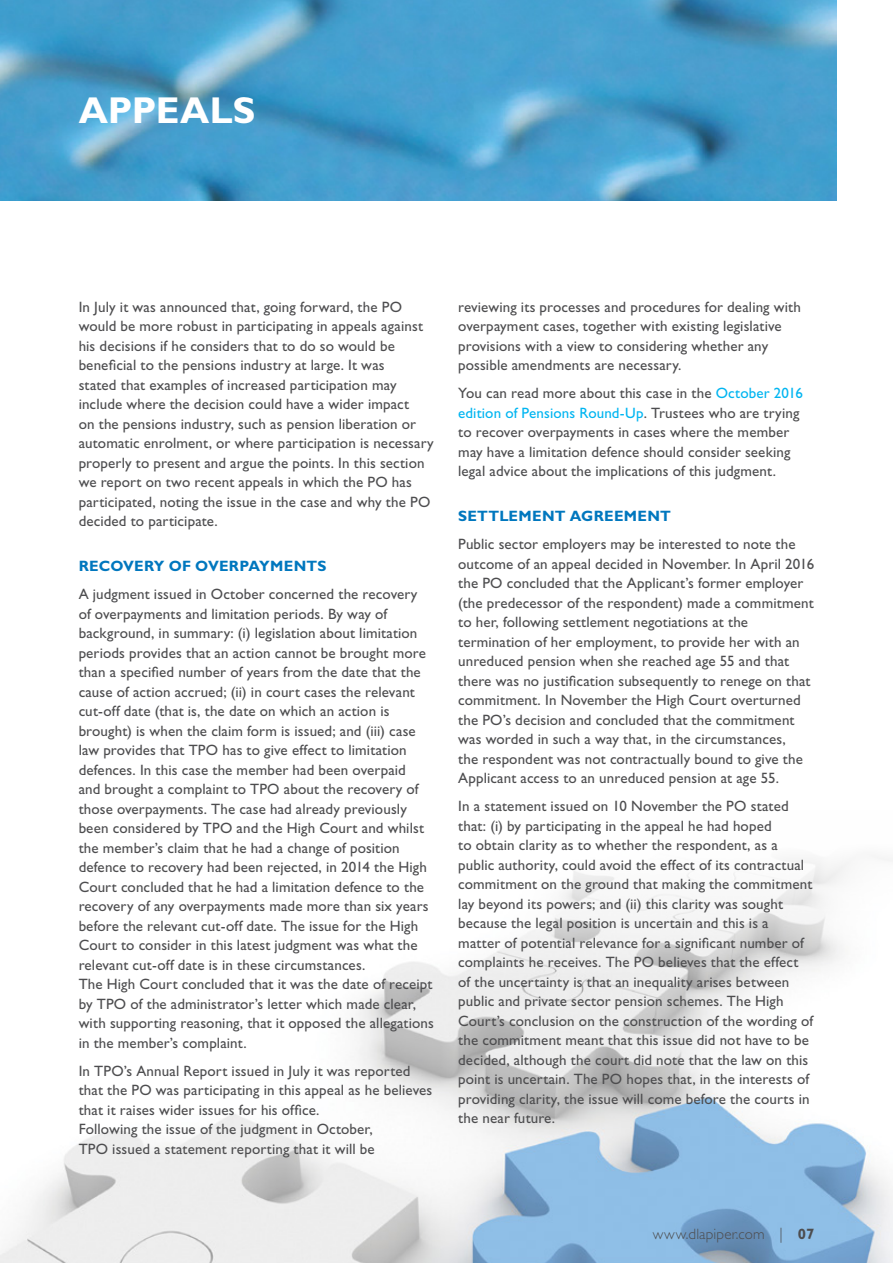
<style>
.page{position:relative;width:893px;height:1263px;background:#fff}
.page>*{position:absolute;margin:0;border:0;box-sizing:border-box;transform-origin:0 0}
.t1{font:700 37.5px "Gill Sans Std";color:#fff}
.t2{font:15px/19.5px "Gill Sans Std";letter-spacing:.01em;color:#4d4d4f}
.t3{font:700 15px "Gill Sans Std";letter-spacing:.015em;color:#0077be}
.t4{font:300 15px "Gill Sans Std";letter-spacing:.01em;color:#4d4d4f}
.s1{color:#00b5f1}
.s2{font-weight:700}
</style>
<div class="page">
<img style="left:0;top:857px;width:893px;height:406px">
<img style="left:0;top:0;width:836px;height:200px">
<h1 class="t1" style="left:79px;top:89px;width:178px">APPEALS</h1>
<p class="t2" style="left:79px;top:297px;width:357px">In July it was announced that, going forward, the PO would be more robust in participating in appeals against his decisions if he considers that to do so would be beneficial to the pensions industry at large. It was<br>stated that examples of increased participation may include where the decision could have a wider impact<br>on the pensions industry, such as pension liberation or automatic enrolment, or where participation is necessary properly to present and argue the points. In this section we report on two recent appeals in which the PO has participated, noting the issue in the case and why the PO decided to participate.</p>
<p class="t3" style="left:79px;top:557px;width:249px">RECOVERY OF OVERPAYMENTS</p>
<p class="t2" style="left:79px;top:584px;width:357px">A judgment issued in October concerned the recovery<br>of overpayments and limitation periods. By way of background, in summary: (i) legislation about limitation periods provides that an action cannot be brought more than a specified number of years from the date that the cause of action accrued; (ii) in court cases the relevant cut-off date (that is, the date on which an action is brought) is when the claim form is issued; and (iii) case law provides that TPO has to give effect to limitation defences. In this case the member had been overpaid<br>and brought a complaint to TPO about the recovery of those overpayments. The case had already previously been considered by TPO and the High Court and whilst the member’s claim that he had a change of position defence to recovery had been rejected, in 2014 the High Court concluded that he had a limitation defence to the recovery of any overpayments made more than six years before the relevant cut-off date. The issue for the High Court to consider in this latest judgment was what the relevant cut-off date is in these circumstances.<br>The High Court concluded that it was the date of receipt by TPO of the administrator’s letter which made clear, with supporting reasoning, that it opposed the allegations in the member’s complaint.</p>
<p class="t2" style="left:79px;top:1061px;width:355px">In TPO’s Annual Report issued in July it was reported that the PO was participating in this appeal as he believes that it raises wider issues for his office.<br>Following the issue of the judgment in October,<br>TPO issued a statement reporting that it will be</p>
<p class="t2" style="left:458px;top:297px;width:344px">reviewing its processes and procedures for dealing with overpayment cases, together with existing legislative provisions with a view to considering whether any possible amendments are necessary.</p>
<p class="t2" style="left:458px;top:383px;width:346px">You can read more about this case in the <span class="s1">October 2016 edition of Pensions Round-Up</span>. Trustees who are trying to recover overpayments in cases where the member may have a limitation defence should consider seeking legal advice about the implications of this judgment.</p>
<p class="t3" style="left:458px;top:507px;width:214px">SETTLEMENT AGREEMENT</p>
<p class="t2" style="left:458px;top:534px;width:358px">Public sector employers may be interested to note the outcome of an appeal decided in November. In April 2016 the PO concluded that the Applicant’s former employer (the predecessor of the respondent) made a commitment to her, following settlement negotiations at the termination of her employment, to provide her with an unreduced pension when she reached age 55 and that there was no justification subsequently to renege on that commitment. In November the High Court overturned the PO’s decision and concluded that the commitment was worded in such a way that, in the circumstances,<br>the respondent was not contractually bound to give the Applicant access to an unreduced pension at age 55.</p>
<p class="t2" style="left:458px;top:796px;width:357px">In a statement issued on 10 November the PO stated that: (i) by participating in the appeal he had hoped<br>to obtain clarity as to whether the respondent, as a public authority, could avoid the effect of its contractual commitment on the ground that making the commitment lay beyond its powers; and (ii) this clarity was sought because the legal position is uncertain and this is a matter of potential relevance for a significant number of complaints he receives. The PO believes that the effect of the uncertainty is that an inequality arises between public and private sector pension schemes. The High Court’s conclusion on the construction of the wording of the commitment meant that this issue did not have to be decided, although the court did note that the law on this point is uncertain. The PO hopes that, in the interests of providing clarity, the issue will come before the courts in the near future.</p>
<p class="t4" style="left:653px;top:1226px;width:163px">www.dlapiper.com | <span class="s2">07</span></p>
</div>
